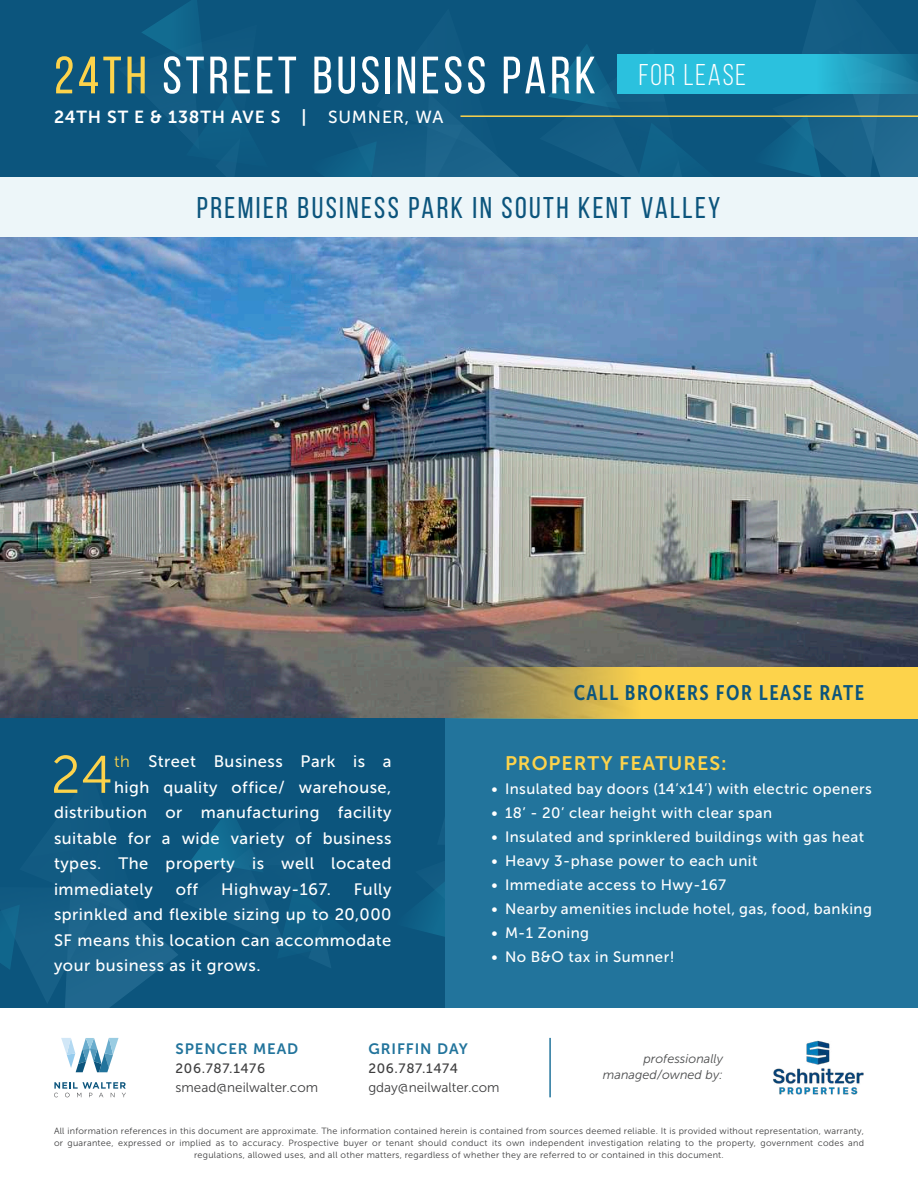
<style>
.page{position:relative;width:918px;height:1188px;background:#fff}
.page>*{position:absolute;margin:0;border:0;box-sizing:border-box;transform-origin:0 0}
.t1{font:52.8px "Museo Sans 300";color:#fdd34b}
.t2{font:52.5px "Bebas Neue";letter-spacing:.07em;color:#fff}
.t3{font:30px "Bebas Neue";letter-spacing:.08em;color:#0c557d}
.t4{font:30px "Bebas Neue";letter-spacing:.06em;color:#fff}
.t5{font:21px "Museo Sans Cond 700";letter-spacing:.07em;color:#0c557d}
.t6{font:19.5px "Museo Sans 700";letter-spacing:.05em;color:#fdd34b}
.t7{font:17.4px "Museo Sans 700";letter-spacing:.05em;color:#fff}
.t8{font:16.5px/25.5px "Museo Sans 500";letter-spacing:.03em;color:#fff;text-align:justify}
.t9{font:15px "Museo Sans 500";letter-spacing:.03em;color:#fff}
.t10{font:15px "Museo Sans 700";letter-spacing:.06em;color:#22749c}
.t11{font:13.5px "Museo Sans 300";color:#3e3e3f}
.t12{font:13.5px "Museo Sans 500";letter-spacing:.05em;color:#3e3e3f}
.t13{font:italic 12.6px "Museo Sans 300";color:#4b4c4d}
.t14{font:9px/12px "Museo Sans 300";letter-spacing:.03em;color:#3e3e3f;text-align:center}
.s1{color:#fdd34b}
.s2{font-family:"Museo Sans 500"}
.s3{font-family:"Museo Sans 300";color:#fdd34b}
</style>
<div class="page">
<img style="left:0;top:236px;width:918px;height:482px">
<div style="left:0;top:0;width:918px;height:177px;background:#0c557d"></div>
<svg style="left:142px;top:0;width:776px;height:177px"></svg>
<div style="left:0;top:177px;width:918px;height:59px;background:#edf6f9"></div>
<div style="left:0;top:718px;width:446px;height:290px;background:#0c557d"></div>
<svg style="left:0;top:728px;width:446px;height:280px"></svg>
<div style="left:446px;top:718px;width:472px;height:290px;background:#22749c"></div>
<svg style="left:446px;top:667px;width:472px;height:51px;background:#ddbc50"></svg>
<img style="left:773px;top:1040px;width:91px;height:55px">
<hr style="left:549px;top:1038px;width:2px;height:59px;background:#22749c">
<svg style="left:54px;top:1082px;width:72px;height:15px"></svg>
<svg style="left:61px;top:1038px;width:58px;height:34px"></svg>
<hr style="left:460px;top:115px;width:458px;height:2px;background:#fdd34b">
<svg style="left:617px;top:54px;width:301px;height:39px;background:#28b3d1"></svg>
<p class="t2" style="left:54px;top:47px;width:543px"><span class="s1">24TH</span> STREET BUSINESS PARK</p>
<p class="t7" style="left:54px;top:107px;width:391px">24TH ST E &amp; 138TH AVE S | <span class="s2">SUMNER, WA</span></p>
<p class="t4" style="left:639px;top:59px;width:109px">FOR LEASE</p>
<p class="t3" style="left:197px;top:191px;width:525px">PREMIER BUSINESS PARK IN SOUTH KENT VALLEY</p>
<p class="t1" style="left:51px;top:746px;width:63px">24</p>
<p class="t8" style="left:114px;top:749px;width:279px"><span class="s3">th</span> Street Business Park is a</p>
<p class="t8" style="left:114px;top:774px;width:279px">high quality office/ warehouse,</p>
<p class="t8" style="left:54px;top:800px;width:339px">distribution or manufacturing facility</p>
<p class="t8" style="left:54px;top:825px;width:339px">suitable for a wide variety of business</p>
<p class="t8" style="left:54px;top:851px;width:339px">types. The property is well located</p>
<p class="t8" style="left:54px;top:876px;width:100px">immediately</p>
<p class="t8" style="left:176px;top:876px;width:24px">off</p>
<p class="t8" style="left:221px;top:876px;width:111px">Highway-167.</p>
<p class="t8" style="left:54px;top:876px;width:339px;text-indent:300px">Fully sprinkled and flexible sizing up to 20,000<br>SF means this location can accommodate your business as it grows.</p>
<p class="t5" style="left:574px;top:681px;width:292px">CALL BROKERS FOR LEASE RATE</p>
<p class="t6" style="left:505px;top:752px;width:223px">PROPERTY FEATURES:</p>
<p class="t9" style="left:492px;top:780px;width:382px">• Insulated bay doors (14’x14’) with electric openers</p>
<p class="t9" style="left:492px;top:804px;width:282px">• 18’ - 20’ clear height with clear span</p>
<p class="t9" style="left:492px;top:828px;width:374px">• Insulated and sprinklered buildings with gas heat</p>
<p class="t9" style="left:492px;top:852px;width:267px">• Heavy 3-phase power to each unit</p>
<p class="t9" style="left:492px;top:876px;width:236px">• Immediate access to Hwy-167</p>
<p class="t9" style="left:492px;top:900px;width:382px">• Nearby amenities include hotel, gas, food, banking</p>
<p class="t9" style="left:492px;top:924px;width:99px">• M-1 Zoning</p>
<p class="t9" style="left:492px;top:948px;width:185px">• No B&amp;O tax in Sumner!</p>
<p class="t10" style="left:176px;top:1041px;width:124px">SPENCER MEAD</p>
<p class="t12" style="left:176px;top:1061px;width:91px">206.787.1476</p>
<p class="t11" style="left:176px;top:1081px;width:144px">smead@neilwalter.com</p>
<p class="t10" style="left:368px;top:1041px;width:101px">GRIFFIN DAY</p>
<p class="t12" style="left:368px;top:1061px;width:91px">206.787.1474</p>
<p class="t11" style="left:368px;top:1081px;width:133px">gday@neilwalter.com</p>
<p class="t13" style="left:643px;top:1052px;width:81px">professionally</p>
<p class="t13" style="left:603px;top:1068px;width:122px">managed/owned by:</p>
<p class="t14" style="left:54px;top:1125px;width:812px">All information references in this document are approximate. The information contained herein is contained from sources deemed reliable. It is provided without representation, warranty, or guarantee, expressed or implied as to accuracy. Prospective buyer or tenant should conduct its own independent investigation relating to the property, government codes and regulations, allowed uses, and all other matters, regardless of whether they are referred to or contained in this document.</p>
</div>
